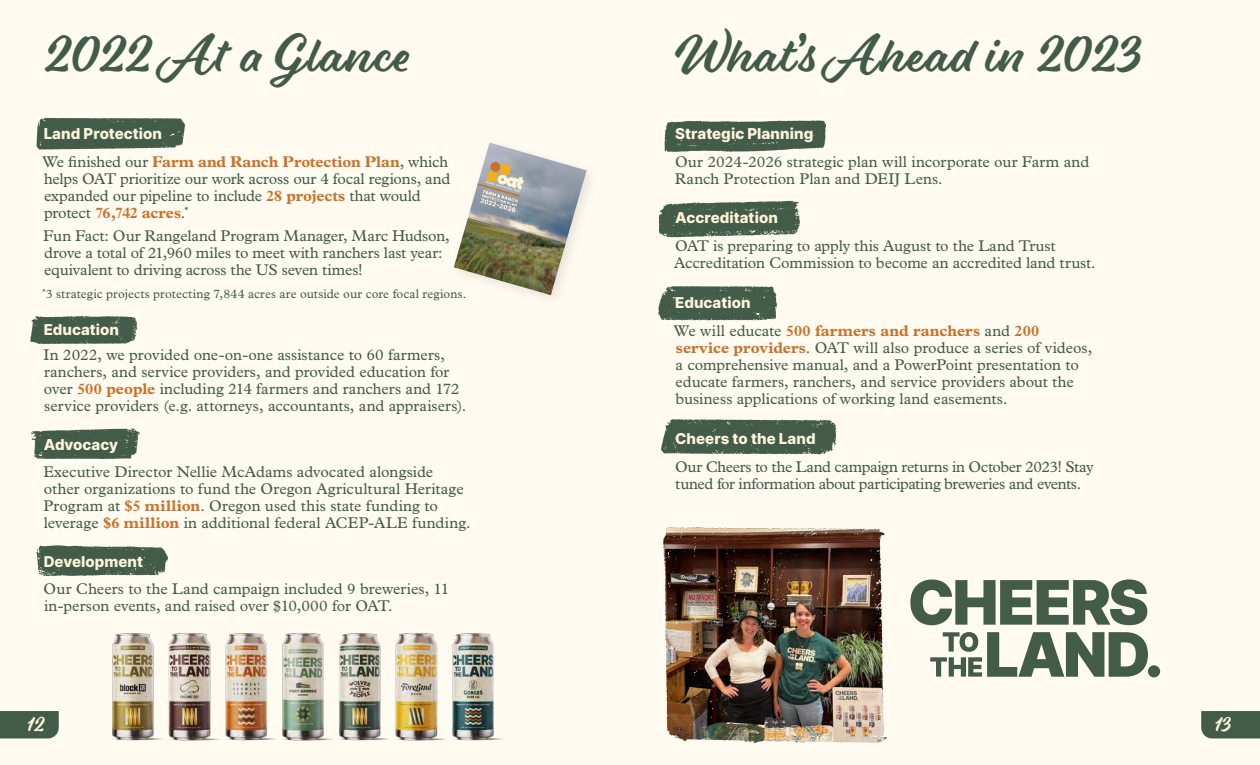
<style>
.page{position:relative;width:1260px;height:765px;background:#fff}
.page>*{position:absolute;margin:0;border:0;box-sizing:border-box;transform-origin:0 0}
.t1{font:50px "Eds Market Main Script";letter-spacing:.045em;color:#425c49}
.t2{font:20px "Eds Market Main Script";color:#fff5db}
.t3{font:15.62px/17.2px "Plantin MT Pro";letter-spacing:-.005em;color:#425c49}
.t4{font:15.62px/17.2px "Plantin MT Pro";letter-spacing:-.025em;color:#425c49}
.t5{font:800 15px "Inter";letter-spacing:.005em;color:#fff5db}
.t6{font:12.5px "Plantin MT Pro";letter-spacing:.01em;color:#425c49}
.s1{font-weight:700;color:#cb7129}
</style>
<div class="page">
<div style="left:0;top:0;width:630px;height:765px;background:#fffbf1"></div>
<div style="left:630px;top:0;width:630px;height:765px;background:#fffbf1"></div>
<div style="left:1201px;top:711px;width:59px;height:27px;background:#425c49"></div>
<div style="left:0;top:711px;width:59px;height:27px;background:#425c49"></div>
<svg style="left:36px;top:118px;width:149px;height:32px;background:#516956"></svg>
<svg style="left:30px;top:316px;width:108px;height:28px;background:#536a58"></svg>
<svg style="left:36px;top:545px;width:132px;height:32px;background:#5e7462"></svg>
<svg style="left:30px;top:428px;width:110px;height:31px;background:#5d7361"></svg>
<svg style="left:661px;top:419px;width:176px;height:36px;background:#556c5a"></svg>
<svg style="left:664px;top:120px;width:162px;height:32px;background:#576d5b"></svg>
<svg style="left:659px;top:200px;width:141px;height:37px;background:#5d7361"></svg>
<svg style="left:658px;top:286px;width:119px;height:35px;background:#546b59"></svg>
<img style="left:454px;top:143px;width:133px;height:152px">
<svg style="left:477px;top:161px;width:47px;height:51px;background:#b8b0a3"></svg>
<img style="left:112px;top:633px;width:390px;height:108px">
<svg style="left:930px;top:632px;width:218px;height:45px"></svg>
<div style="left:1148px;top:665px;width:12px;height:12px;background:#425c49;border-radius:50%"></div>
<svg style="left:910px;top:579px;width:237px;height:46px"></svg>
<img style="left:664px;top:527px;width:223px;height:215px">
<h1 class="t1" style="left:44px;top:25px;width:368px">2022 At a Glance</h1>
<h1 class="t1" style="left:675px;top:25px;width:468px">What’s Ahead in 2023</h1>
<p class="t5" style="left:44px;top:123px;width:120px">Land Protection</p>
<p class="t5" style="left:675px;top:123px;width:140px">Strategic Planning</p>
<p class="t3" style="left:42px;top:153px;width:410px">We finished our <span class="s1">Farm and Ranch Protection Plan</span>, which helps OAT prioritize our work across our 4 focal regions, and expanded our pipeline to include <span class="s1">28 projects</span> that would protect <span class="s1">76,742 acres</span>.<sup>*</sup></p>
<p class="t3" style="left:43px;top:227px;width:408px">Fun Fact: Our Rangeland Program Manager, Marc Hudson, drove a total of 21,960 miles to meet with ranchers last year: equivalent to driving across the US seven times!</p>
<p class="t6" style="left:42px;top:287px;width:426px"><sup>*</sup>3 strategic projects protecting 7,844 acres are outside our core focal regions.</p>
<p class="t5" style="left:44px;top:318px;width:77px">Education</p>
<p class="t3" style="left:43px;top:346px;width:425px">In 2022, we provided one-on-one assistance to 60 farmers, ranchers, and service providers, and provided education for over <span class="s1">500 people</span> including 214 farmers and ranchers and 172 service providers (e.g. attorneys, accountants, and appraisers).</p>
<p class="t5" style="left:44px;top:434px;width:76px">Advocacy</p>
<p class="t3" style="left:43px;top:463px;width:429px">Executive Director Nellie McAdams advocated alongside other organizations to fund the Oregon Agricultural Heritage Program at <span class="s1">$5 million</span>. Oregon used this state funding to leverage <span class="s1">$6 million</span> in additional federal ACEP-ALE funding.</p>
<p class="t5" style="left:44px;top:550px;width:101px">Development</p>
<p class="t3" style="left:44px;top:580px;width:408px">Our Cheers to the Land campaign included 9 breweries, 11 in-person events, and raised over $10,000 for OAT.</p>
<p class="t3" style="left:675px;top:153px;width:416px">Our 2024-2026 strategic plan will incorporate our Farm and<br>Ranch Protection Plan and DEIJ Lens.</p>
<p class="t5" style="left:675px;top:207px;width:104px">Accreditation</p>
<p class="t3" style="left:674px;top:237px;width:423px">OAT is preparing to apply this August to the Land Trust<br>Accreditation Commission to become an accredited land trust.</p>
<p class="t5" style="left:675px;top:292px;width:77px">Education</p>
<p class="t3" style="left:674px;top:322px;width:420px">We will educate <span class="s1">500 farmers and ranchers</span> and <span class="s1">200 service providers</span>. OAT will also produce a series of videos, a comprehensive manual, and a PowerPoint presentation to educate farmers, ranchers, and service providers about the business applications of working land easements.</p>
<p class="t5" style="left:675px;top:428px;width:142px">Cheers to the Land</p>
<p class="t4" style="left:675px;top:458px;width:420px">Our Cheers to the Land campaign returns in October 2023! Stay tuned for information about participating breweries and events.</p>
<p class="t2" style="left:28px;top:712px;width:18px">12</p>
<p class="t2" style="left:1215px;top:712px;width:18px">13</p>
</div>
